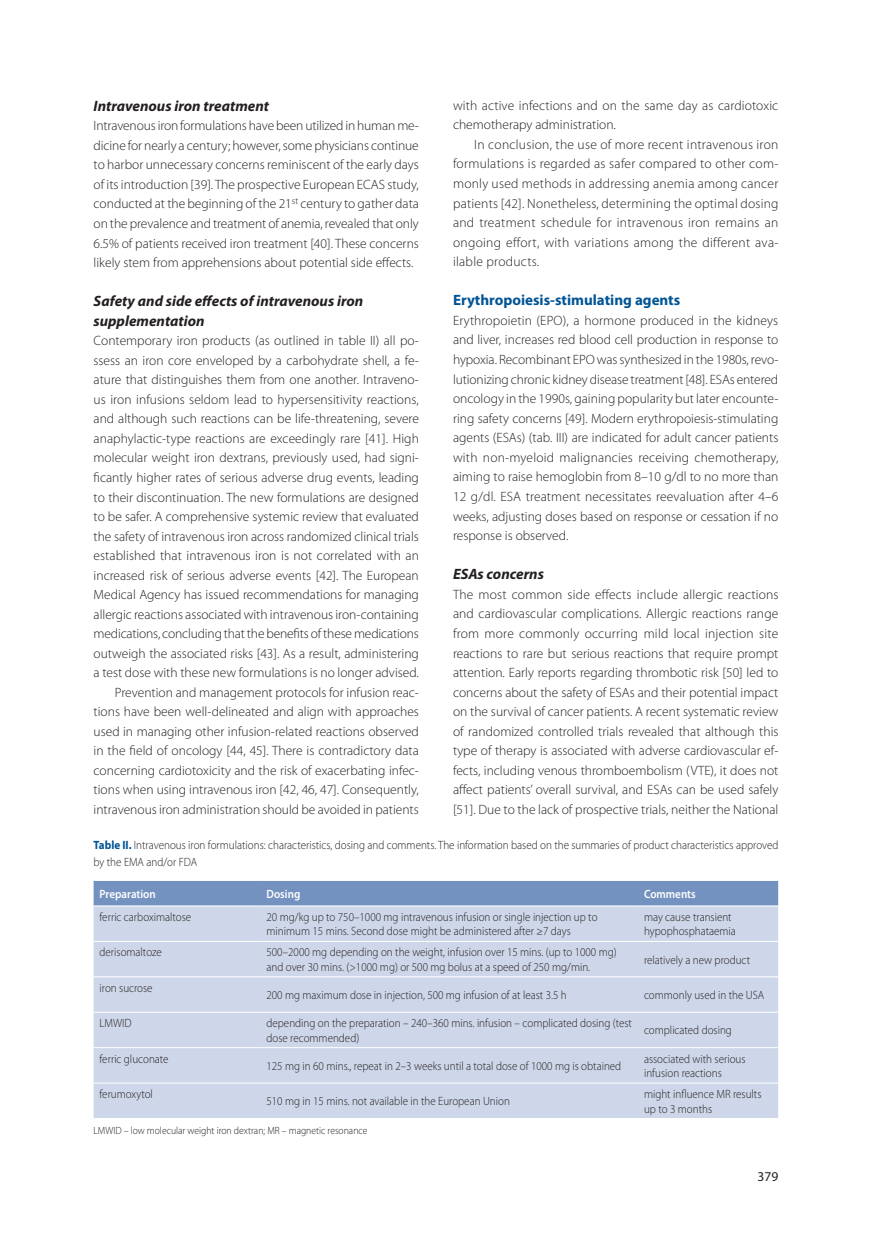
<style>
.page{position:relative;width:872px;height:1234px;background:#fff}
.page>*{position:absolute;margin:0;border:0;box-sizing:border-box;transform-origin:0 0}
._12_Srodtytul_2{font:italic 700 15px/19.5px "Myriad Pro";color:#231f20}
._12_Srodtytul_1{font:700 15px "Myriad Pro";color:#005495}
._08_Tekst_bez_wcieci{font:300 13.5px/19.5px "Myriad Pro";color:#231f20;text-align:justify}
._08_Tekst{font:300 13.5px/19.5px "Myriad Pro";letter-spacing:.005em;color:#231f20;text-align:justify}
.t1{font:13.5px "Myriad Pro";color:#231f20}
._13_Tabela_tekst{font:300 12px/14.4px "Myriad Pro";color:#231f20;scale:.92 1}
._13_Tabela_tytul{font:300 12px/16.5px "Myriad Pro";color:#231f20;scale:.92 1}
._13_Tabela_naglowek{font:600 12px "Myriad Pro";color:#fff;scale:.92 1}
._13_Tabela_przypis{font:300 10.5px "Myriad Pro";color:#231f20;scale:.92 1}
.s1{font-weight:700;color:#005495}
</style>
<div class="page">
<div style="left:94px;top:880px;width:684px;height:25px;background:#7492c0"></div>
<div style="left:94px;top:906px;width:684px;height:211px;background:#ced7e9"></div>
<hr style="left:94px;top:940px;width:166px;height:1px;background:#fff">
<hr style="left:260px;top:940px;width:378px;height:1px;background:#fff">
<hr style="left:638px;top:940px;width:140px;height:1px;background:#fff">
<hr style="left:94px;top:976px;width:166px;height:1px;background:#fff">
<hr style="left:260px;top:976px;width:378px;height:1px;background:#fff">
<hr style="left:638px;top:976px;width:140px;height:1px;background:#fff">
<hr style="left:94px;top:1011px;width:166px;height:1px;background:#fff">
<hr style="left:260px;top:1011px;width:378px;height:1px;background:#fff">
<hr style="left:638px;top:1011px;width:140px;height:1px;background:#fff">
<hr style="left:94px;top:1046px;width:166px;height:1px;background:#fff">
<hr style="left:260px;top:1046px;width:378px;height:1px;background:#fff">
<hr style="left:638px;top:1046px;width:140px;height:1px;background:#fff">
<hr style="left:94px;top:1082px;width:166px;height:1px;background:#fff">
<hr style="left:260px;top:1082px;width:378px;height:1px;background:#fff">
<hr style="left:638px;top:1082px;width:140px;height:1px;background:#fff">
<p class="_08_Tekst" style="left:453px;top:95px;width:327px">with active infections and on the same day as cardiotoxic chemotherapy administration.</p>
<p class="_08_Tekst" style="left:453px;top:134px;width:327px;text-indent:21px">In conclusion, the use of more recent intravenous iron formulations is regarded as safer compared to other com&shy;monly used methods in addressing anemia among cancer patients [42]. Nonetheless, determining the optimal dosing and treatment schedule for intravenous iron remains an ongoing effort, with variations among the different ava&shy;ilable products.</p>
<p class="_12_Srodtytul_1" style="left:453px;top:290px;width:229px">Erythropoiesis-stimulating agents</p>
<p class="_08_Tekst_bez_wcieci" style="left:453px;top:310px;width:327px">Erythropoietin (EPO), a hormone produced in the kidneys and liver, increases red blood cell production in response to hypoxia. Recombinant EPO was synthesized in the 1980s, revo&shy;lutionizing chronic kidney disease treatment [48]. ESAs entered oncology in the 1990s, gaining popularity but later encounte&shy;ring safety concerns [49]. Modern erythropoiesis-stimulating agents (ESAs) (tab. III) are indicated for adult cancer patients with non-myeloid malignancies receiving chemotherapy, aiming to raise hemoglobin from 8–10 g/dl to no more than 12 g/dl. ESA treatment necessitates reevaluation after 4–6 weeks, adjusting doses based on response or cessation if no response is observed.</p>
<p class="_12_Srodtytul_2" style="left:453px;top:564px;width:92px">ESAs concerns</p>
<p class="_08_Tekst_bez_wcieci" style="left:453px;top:584px;width:327px">The most common side effects include allergic reactions and cardiovascular complications. Allergic reactions range from more commonly occurring mild local injection site reactions to rare but serious reactions that require prompt attention. Early reports regarding thrombotic risk [50] led to concerns about the safety of ESAs and their potential impact on the survival of cancer patients. A recent systematic review of randomized controlled trials revealed that although this type of therapy is associated with adverse cardiovascular ef&shy;fects, including venous thromboembolism (VTE), it does not affect patients’ overall survival, and ESAs can be used safely [51]. Due to the lack of prospective trials, neither the National</p>
<p class="_13_Tabela_tytul" style="left:94px;top:836px;width:746px"><span class="s1">Table II.</span> Intravenous iron formulations: characteristics, dosing and comments. The information based on the summaries of product characteristics approved by the EMA and/or FDA</p>
<p class="_13_Tabela_naglowek" style="left:100px;top:885px;width:63px">Preparation</p>
<p class="_13_Tabela_naglowek" style="left:266px;top:885px;width:38px">Dosing</p>
<p class="_13_Tabela_naglowek" style="left:644px;top:885px;width:58px">Comments</p>
<p class="_13_Tabela_tekst" style="left:100px;top:909px;width:101px">ferric carboximaltose</p>
<p class="_13_Tabela_tekst" style="left:266px;top:909px;width:361px">20 mg/kg up to 750–1000 mg intravenous infusion or single injection up to minimum 15 mins. Second dose might be administered after ≥7 days</p>
<p class="_13_Tabela_tekst" style="left:644px;top:909px;width:101px">may cause transient hypophosphataemia</p>
<p class="_13_Tabela_tekst" style="left:100px;top:944px;width:69px">derisomaltoze</p>
<p class="_13_Tabela_tekst" style="left:266px;top:944px;width:382px">500–2000 mg depending on the weight, infusion over 15 mins. (up to 1000 mg) and over 30 mins. (&gt;1000 mg) or 500 mg bolus at a speed of 250 mg/min.</p>
<p class="_13_Tabela_tekst" style="left:644px;top:952px;width:117px">relatively a new product</p>
<p class="_13_Tabela_tekst" style="left:100px;top:980px;width:59px">iron sucrose</p>
<p class="_13_Tabela_tekst" style="left:266px;top:987px;width:328px">200 mg maximum dose in injection, 500 mg infusion of at least 3.5 h</p>
<p class="_13_Tabela_tekst" style="left:644px;top:987px;width:132px">commonly used in the USA</p>
<p class="_13_Tabela_tekst" style="left:100px;top:1015px;width:36px">LMWID</p>
<p class="_13_Tabela_tekst" style="left:266px;top:1015px;width:399px">depending on the preparation – 240–360 mins. infusion – complicated dosing (test dose recommended)</p>
<p class="_13_Tabela_tekst" style="left:644px;top:1022px;width:97px">complicated dosing</p>
<p class="_13_Tabela_tekst" style="left:100px;top:1051px;width:77px">ferric gluconate</p>
<p class="_13_Tabela_tekst" style="left:266px;top:1058px;width:387px">125 mg in 60 mins., repeat in 2–3 weeks until a total dose of 1000 mg is obtained</p>
<p class="_13_Tabela_tekst" style="left:644px;top:1051px;width:112px">associated with serious infusion reactions</p>
<p class="_13_Tabela_tekst" style="left:100px;top:1086px;width:59px">ferumoxytol</p>
<p class="_13_Tabela_tekst" style="left:266px;top:1093px;width:266px">510 mg in 15 mins. not available in the European Union</p>
<p class="_13_Tabela_tekst" style="left:644px;top:1086px;width:129px">might influence MR results up to 3 months</p>
<p class="_13_Tabela_przypis" style="left:94px;top:1123px;width:299px">LMWID – low molecular weight iron dextran; MR – magnetic resonance</p>
<p class="_12_Srodtytul_2" style="left:94px;top:95px;width:177px">Intravenous iron treatment</p>
<p class="_08_Tekst_bez_wcieci" style="left:94px;top:116px;width:327px">Intravenous iron formulations have been utilized in human me&shy;dicine for nearly a century; however, some physicians continue to harbor unnecessary concerns reminiscent of the early days of its introduction [39]. The prospective European ECAS study, conducted at the beginning of the 21<sup>st</sup> century to gather data on the prevalence and treatment of anemia, revealed that only 6.5% of patients received iron treatment [40]. These concerns likely stem from apprehensions about potential side effects.</p>
<p class="_12_Srodtytul_2" style="left:94px;top:291px;width:271px">Safety and side effects of intravenous iron supplementation</p>
<p class="_08_Tekst_bez_wcieci" style="left:94px;top:331px;width:327px">Contemporary iron products (as outlined in table II) all po&shy;ssess an iron core enveloped by a carbohydrate shell, a fe&shy;ature that distinguishes them from one another. Intraveno&shy;us iron infusions seldom lead to hypersensitivity reactions, and although such reactions can be life-threatening, severe anaphylactic-type reactions are exceedingly rare [41]. High molecular weight iron dextrans, previously used, had signi&shy;ficantly higher rates of serious adverse drug events, leading to their discontinuation. The new formulations are designed to be safer. A comprehensive systemic review that evaluated the safety of intravenous iron across randomized clinical trials established that intravenous iron is not correlated with an increased risk of serious adverse events [42]. The European Medical Agency has issued recommendations for managing allergic reactions associated with intravenous iron-containing medications, concluding that the benefits of these medications outweigh the associated risks [43]. As a result, administering a test dose with these new formulations is no longer advised.</p>
<p class="_08_Tekst" style="left:94px;top:682px;width:327px;text-indent:21px">Prevention and management protocols for infusion reac&shy;tions have been well-delineated and align with approaches used in managing other infusion-related reactions observed in the field of oncology [44, 45]. There is contradictory data concerning cardiotoxicity and the risk of exacerbating infec&shy;tions when using intravenous iron [42, 46, 47]. Consequently, intravenous iron administration should be avoided in patients</p>
<p class="t1" style="left:757px;top:1168px;width:22px">379</p>
</div>
